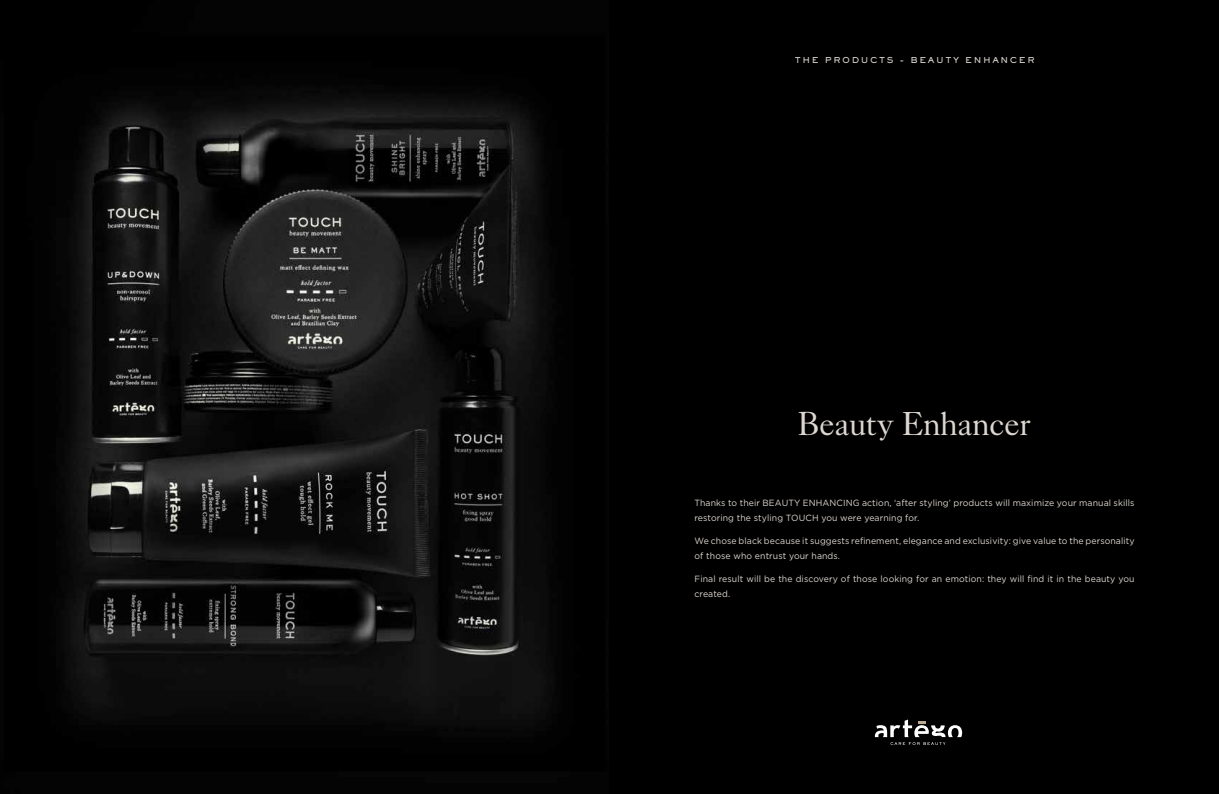
<style>
.page{position:relative;width:1219px;height:794px;background:#fff}
.page>*{position:absolute;margin:0;border:0;box-sizing:border-box;transform-origin:0 0}
.t1{font:33px "Kings Caslon Display Typo";color:#ddd7d1}
.t2{font:9px/15px "Gotham";letter-spacing:.01em;color:#ddd7d1}
.t3{font:8px "Sackers Heavy Gothic";letter-spacing:.2em;color:#ddd7d1}
</style>
<div class="page">
<img style="left:0;top:0;width:609px;height:794px">
<div style="left:609px;top:0;width:610px;height:794px;background:#000"></div>
<svg style="left:875px;top:719px;width:87px;height:26px"></svg>
<p class="t3" style="left:795px;top:55px;width:241px">THE PRODUCTS - BEAUTY ENHANCER</p>
<h1 class="t1" style="left:798px;top:404px;width:234px">Beauty Enhancer</h1>
<p class="t2" style="left:694px;top:495px;width:442px">Thanks to their BEAUTY ENHANCING action, ‘after styling’ products will maximize your manual skills restoring the styling TOUCH you were yearning for.</p>
<p class="t2" style="left:694px;top:533px;width:442px">We chose black because it suggests refinement, elegance and exclusivity: give value to the personality of those who entrust your hands.</p>
<p class="t2" style="left:694px;top:571px;width:442px">Final result will be the discovery of those looking for an emotion: they will find it in the beauty you created.</p>
</div>
